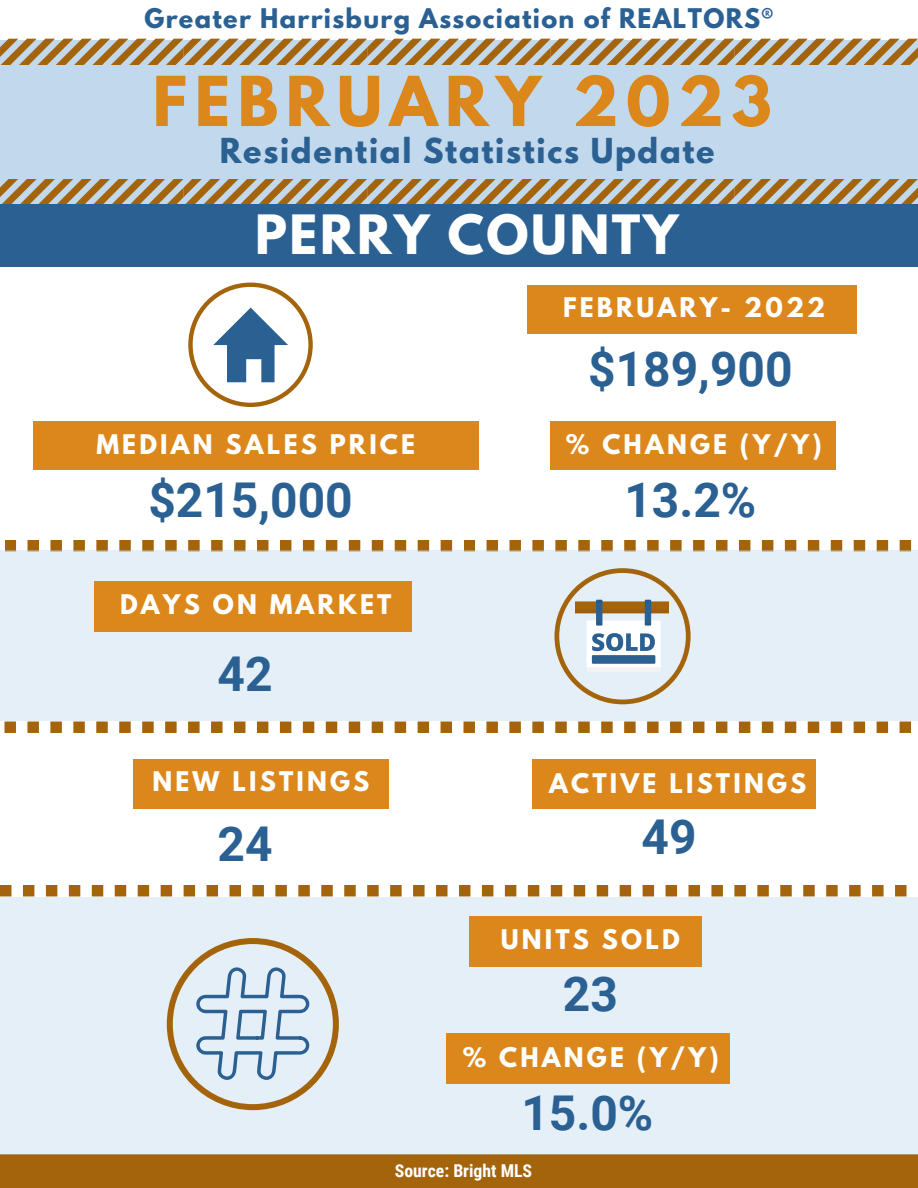
<style>
.page{position:relative;width:918px;height:1188px;background:#fff}
.page>*{position:absolute;margin:0;border:0;box-sizing:border-box;transform-origin:0 0}
.t1{font:700 61.05px "League Spartan";letter-spacing:.125em;color:#db871b}
.t2{font:700 48px "Roboto";color:#2b6092}
.t3{font:700 48px "League Spartan";letter-spacing:.055em;color:#fff}
.t4{font:700 30.45px "League Spartan";letter-spacing:.055em;color:#2b6092}
.t5{font:700 24px "League Spartan";letter-spacing:.135em;color:#fff}
.t6{font:700 24px "League Spartan";letter-spacing:.055em;color:#2b6092}
.t7{font:700 17.7px "Roboto Condensed";color:#fff}
</style>
<div class="page">
<div style="left:0;top:41px;width:918px;height:182px;background:#c2d9ed"></div>
<svg style="left:0;top:39px;width:918px;height:26px"></svg>
<svg style="left:0;top:179px;width:918px;height:25px"></svg>
<div style="left:0;top:204px;width:918px;height:63px;background:#2b6092"></div>
<div style="left:0;top:1154px;width:918px;height:34px;background:#a4640c"></div>
<div style="left:33px;top:421px;width:445px;height:49px;background:#db871b"></div>
<svg style="left:188px;top:283px;width:125px;height:124px"></svg>
<div style="left:527px;top:285px;width:330px;height:48px;background:#db871b"></div>
<div style="left:550px;top:421px;width:285px;height:49px;background:#db871b"></div>
<svg style="left:5px;top:540px;width:447px;height:11px"></svg>
<svg style="left:464px;top:540px;width:447px;height:11px"></svg>
<div style="left:0;top:551px;width:918px;height:170px;background:#e5eff7"></div>
<svg style="left:554px;top:568px;width:137px;height:136px"></svg>
<div style="left:592px;top:655px;width:63px;height:9px;background:#2b6092"></div>
<div style="left:94px;top:581px;width:317px;height:51px;background:#db871b"></div>
<svg style="left:4px;top:721px;width:448px;height:12px"></svg>
<svg style="left:464px;top:721px;width:447px;height:12px"></svg>
<div style="left:133px;top:759px;width:255px;height:49px;background:#db871b"></div>
<div style="left:532px;top:759px;width:284px;height:49px;background:#db871b"></div>
<svg style="left:0;top:885px;width:448px;height:11px"></svg>
<svg style="left:459px;top:885px;width:448px;height:11px"></svg>
<div style="left:0;top:897px;width:918px;height:257px;background:#e5eff7"></div>
<div style="left:469px;top:916px;width:233px;height:50px;background:#db871b"></div>
<div style="left:446px;top:1033px;width:283px;height:50px;background:#db871b"></div>
<svg style="left:167px;top:938px;width:172px;height:172px"></svg>
<p class="t6" style="left:144px;top:7px;width:631px">Greater Harrisburg Association of REALTORS®</p>
<h1 class="t1" style="left:153px;top:71px;width:621px">FEBRUARY 2023</h1>
<p class="t4" style="left:220px;top:136px;width:496px">Residential Statistics Update</p>
<h2 class="t3" style="left:255px;top:211px;width:425px">PERRY COUNTY</h2>
<p class="t5" style="left:96px;top:433px;width:320px">MEDIAN SALES PRICE</p>
<h2 class="t2" style="left:148px;top:472px;width:206px">$215,000</h2>
<p class="t5" style="left:120px;top:593px;width:273px">DAYS ON MARKET</p>
<h2 class="t2" style="left:218px;top:647px;width:57px">42</h2>
<p class="t5" style="left:152px;top:770px;width:218px">NEW LISTINGS</p>
<h2 class="t2" style="left:218px;top:816px;width:57px">24</h2>
<p class="t5" style="left:563px;top:296px;width:264px">FEBRUARY- 2022</p>
<h2 class="t2" style="left:588px;top:342px;width:206px">$189,900</h2>
<p class="t5" style="left:566px;top:432px;width:258px">% CHANGE (Y/Y)</p>
<h2 class="t2" style="left:624px;top:472px;width:133px">13.2%</h2>
<p class="t5" style="left:549px;top:772px;width:258px">ACTIVE LISTINGS</p>
<h2 class="t2" style="left:642px;top:809px;width:57px">49</h2>
<p class="t5" style="left:501px;top:927px;width:181px">UNITS SOLD</p>
<h2 class="t2" style="left:563px;top:966px;width:57px">23</h2>
<p class="t5" style="left:463px;top:1046px;width:258px">% CHANGE (Y/Y)</p>
<h2 class="t2" style="left:521px;top:1085px;width:133px">15.0%</h2>
<p class="t7" style="left:395px;top:1160px;width:139px">Source: Bright MLS</p>
</div>
